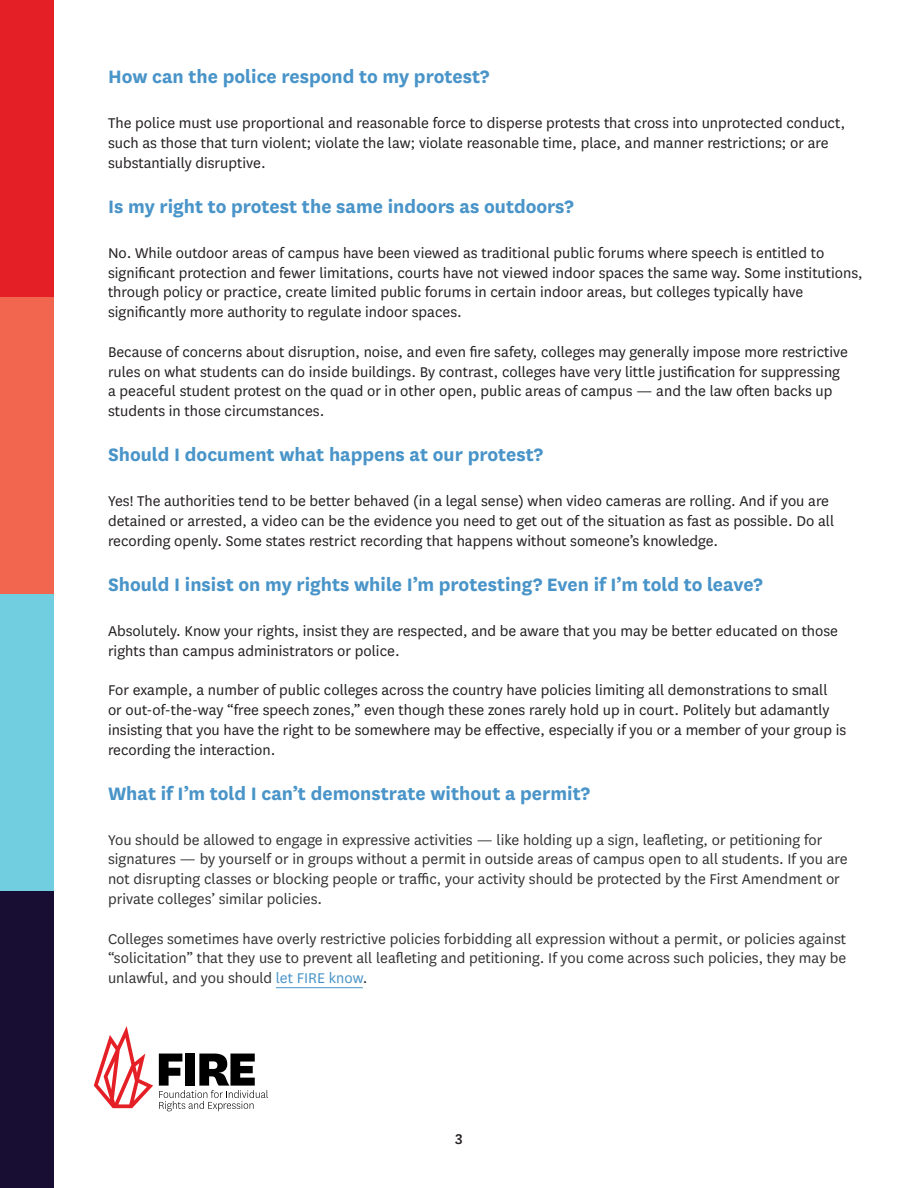
<style>
.page{position:relative;width:918px;height:1188px;background:#fff}
.page>*{position:absolute;margin:0;border:0;box-sizing:border-box;transform-origin:0 0}
.Subheader{font:700 21px "National";color:#4994c8}
.Body{font:16.5px/19.8px "National";color:#231f20}
.Body-2{font:16.5px/19.8px "National";color:#333}
.t1{font:500 16.5px "National";color:#231f20}
.s1{color:#4994c8}
</style>
<div class="page">
<div style="left:0;top:891px;width:54px;height:297px;background:#180e33"></div>
<div style="left:0;top:0;width:54px;height:297px;background:#e41f25"></div>
<div style="left:0;top:297px;width:54px;height:297px;background:#f2664f"></div>
<div style="left:0;top:594px;width:54px;height:297px;background:#71cee1"></div>
<svg style="left:94px;top:1026px;width:59px;height:82px"></svg>
<svg style="left:159px;top:1054px;width:109px;height:57px"></svg>
<hr style="left:276px;top:987px;width:87px;height:1px;background:#4994c8">
<p class="Subheader" style="left:108px;top:62px;width:383px">How can the police respond to my protest?</p>
<p class="Body" style="left:108px;top:113px;width:739px">The police must use proportional and reasonable force to disperse protests that cross into unprotected conduct, such as those that turn violent; violate the law; violate reasonable time, place, and manner restrictions; or are substantially disruptive.</p>
<p class="Subheader" style="left:108px;top:192px;width:467px">Is my right to protest the same indoors as outdoors?</p>
<p class="Body" style="left:108px;top:242px;width:756px">No. While outdoor areas of campus have been viewed as traditional public forums where speech is entitled to significant protection and fewer limitations, courts have not viewed indoor spaces the same way. Some institutions, through policy or practice, create limited public forums in certain indoor areas, but colleges typically have significantly more authority to regulate indoor spaces.</p>
<p class="Body" style="left:108px;top:341px;width:741px">Because of concerns about disruption, noise, and even fire safety, colleges may generally impose more restrictive rules on what students can do inside buildings. By contrast, colleges have very little justification for suppressing a peaceful student protest on the quad or in other open, public areas of campus — and the law often backs up students in those circumstances.</p>
<p class="Subheader" style="left:108px;top:440px;width:437px">Should I document what happens at our protest?</p>
<p class="Body" style="left:108px;top:491px;width:728px">Yes! The authorities tend to be better behaved (in a legal sense) when video cameras are rolling. And if you are detained or arrested, a video can be the evidence you need to get out of the situation as fast as possible. Do all recording openly. Some states restrict recording that happens without someone’s knowledge.</p>
<p class="Subheader" style="left:108px;top:570px;width:656px">Should I insist on my rights while I’m protesting? Even if I’m told to leave?</p>
<p class="Body" style="left:108px;top:620px;width:732px">Absolutely. Know your rights, insist they are respected, and be aware that you may be better educated on those rights than campus administrators or police.</p>
<p class="Body" style="left:108px;top:680px;width:740px">For example, a number of public colleges across the country have policies limiting all demonstrations to small<br>or out-of-the-way “free speech zones,” even though these zones rarely hold up in court. Politely but adamantly insisting that you have the right to be somewhere may be effective, especially if you or a member of your group is recording the interaction.</p>
<p class="Subheader" style="left:108px;top:778px;width:484px">What if I’m told I can’t demonstrate without a permit?</p>
<p class="Body-2" style="left:108px;top:829px;width:741px">You should be allowed to engage in expressive activities — like holding up a sign, leafleting, or petitioning for signatures — by yourself or in groups without a permit in outside areas of campus open to all students. If you are not disrupting classes or blocking people or traffic, your activity should be protected by the First Amendment or private colleges’ similar policies.</p>
<p class="Body-2" style="left:108px;top:928px;width:740px;text-align:justify">Colleges sometimes have overly restrictive policies forbidding all expression without a permit, or policies against “solicitation” that they use to prevent all leafleting and petitioning. If you come across such policies, they may be unlawful, and you should <span class="s1">let FIRE know</span>.</p>
<p class="t1" style="left:455px;top:1128px;width:9px">3</p>
</div>
